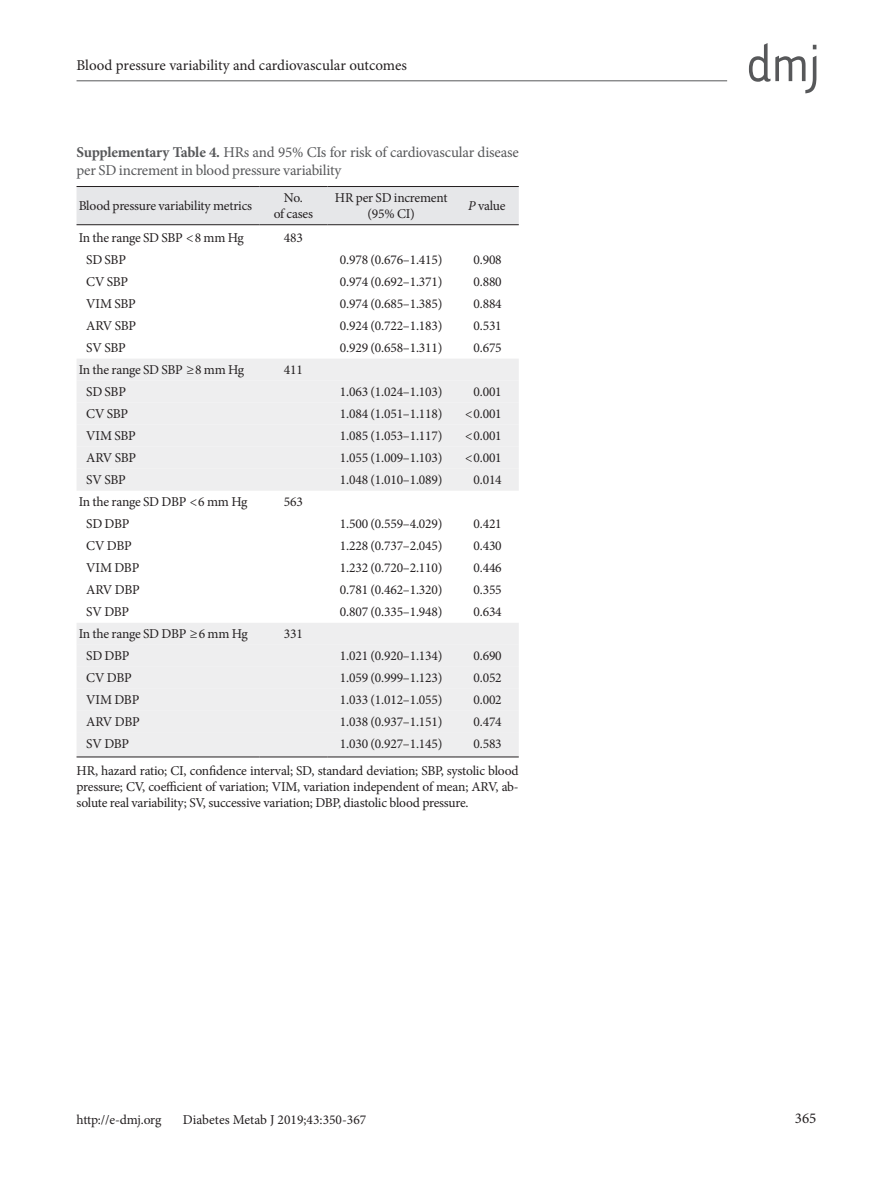
<style>
.page{position:relative;width:893px;height:1191px;background:#fff}
.page>*{position:absolute;margin:0;border:0;box-sizing:border-box;transform-origin:0 0}
.표제목그림{font:15px/18px "Minion Pro";letter-spacing:-.015em;color:#57585a}
.t1{font:15px "Minion Pro";color:#231f20}
.표본문{font:13.5px/16.2px "Minion Pro";letter-spacing:-.015em;color:#231f20;text-align:center}
.s1{font-weight:700}
.s2{font-style:italic}
</style>
<div class="page">
<hr style="left:77px;top:80px;width:650px;height:1px;background:#57585a">
<svg style="left:749px;top:43px;width:67px;height:50px"></svg>
<div style="left:77px;top:187px;width:442px;height:37px;background:#e6e7e9"></div>
<div style="left:77px;top:359px;width:442px;height:21px;background:#eeeeef"></div>
<svg style="left:77px;top:380px;width:442px;height:376px;fill:#eeeeef"></svg>
<hr style="left:77px;top:756px;width:182px;height:1px;background:#231f20">
<hr style="left:259px;top:756px;width:68px;height:1px;background:#231f20">
<hr style="left:327px;top:756px;width:128px;height:1px;background:#231f20">
<hr style="left:455px;top:756px;width:64px;height:1px;background:#231f20">
<hr style="left:77px;top:186px;width:182px;height:1px;background:#231f20">
<hr style="left:259px;top:186px;width:68px;height:1px;background:#231f20">
<hr style="left:327px;top:186px;width:128px;height:1px;background:#231f20">
<hr style="left:455px;top:186px;width:64px;height:1px;background:#231f20">
<hr style="left:77px;top:224px;width:182px;height:1px;background:#231f20">
<hr style="left:259px;top:224px;width:68px;height:1px;background:#231f20">
<hr style="left:327px;top:224px;width:128px;height:1px;background:#231f20">
<hr style="left:455px;top:224px;width:64px;height:1px;background:#231f20">
<p class="t1" style="left:77px;top:55px;width:332px">Blood pressure variability and cardiovascular outcomes</p>
<p class="표제목그림" style="left:77px;top:143px;width:444px"><span class="s1">Supplementary Table 4.</span> HRs and 95% CIs for risk of cardiovascular disease per SD increment in blood pressure variability</p>
<p class="표본문" style="left:79px;top:198px;width:175px">Blood pressure variability metrics</p>
<p class="표본문" style="left:335px;top:189px;width:114px">HR per SD increment (95% CI)</p>
<p class="표본문" style="left:468px;top:198px;width:39px"><span class="s2">P</span> value</p>
<p class="표본문" style="left:284px;top:189px;width:20px">No.</p>
<p class="표본문" style="left:274px;top:206px;width:41px">of cases</p>
<p class="표본문" style="left:79px;top:229px;width:167px">In the range SD SBP &lt;8 mm Hg</p>
<p class="표본문" style="left:284px;top:229px;width:21px">483</p>
<p class="표본문" style="left:86px;top:251px;width:41px">SD SBP</p>
<p class="표본문" style="left:340px;top:251px;width:104px">0.978 (0.676–1.415)</p>
<p class="표본문" style="left:474px;top:251px;width:30px">0.908</p>
<p class="표본문" style="left:86px;top:273px;width:43px">CV SBP</p>
<p class="표본문" style="left:340px;top:273px;width:104px">0.974 (0.692–1.371)</p>
<p class="표본문" style="left:474px;top:273px;width:30px">0.880</p>
<p class="표본문" style="left:86px;top:295px;width:51px">VIM SBP</p>
<p class="표본문" style="left:340px;top:295px;width:104px">0.974 (0.685–1.385)</p>
<p class="표본문" style="left:474px;top:295px;width:30px">0.884</p>
<p class="표본문" style="left:86px;top:318px;width:51px">ARV SBP</p>
<p class="표본문" style="left:340px;top:318px;width:104px">0.924 (0.722–1.183)</p>
<p class="표본문" style="left:474px;top:318px;width:30px">0.531</p>
<p class="표본문" style="left:86px;top:340px;width:41px">SV SBP</p>
<p class="표본문" style="left:340px;top:340px;width:104px">0.929 (0.658–1.311)</p>
<p class="표본문" style="left:474px;top:340px;width:30px">0.675</p>
<p class="표본문" style="left:79px;top:362px;width:167px">In the range SD SBP ≥8 mm Hg</p>
<p class="표본문" style="left:284px;top:362px;width:21px">411</p>
<p class="표본문" style="left:86px;top:384px;width:41px">SD SBP</p>
<p class="표본문" style="left:340px;top:384px;width:104px">1.063 (1.024–1.103)</p>
<p class="표본문" style="left:474px;top:384px;width:30px">0.001</p>
<p class="표본문" style="left:86px;top:406px;width:43px">CV SBP</p>
<p class="표본문" style="left:340px;top:406px;width:104px">1.084 (1.051–1.118)</p>
<p class="표본문" style="left:465px;top:406px;width:38px">&lt;0.001</p>
<p class="표본문" style="left:86px;top:428px;width:51px">VIM SBP</p>
<p class="표본문" style="left:340px;top:428px;width:104px">1.085 (1.053–1.117)</p>
<p class="표본문" style="left:465px;top:428px;width:38px">&lt;0.001</p>
<p class="표본문" style="left:86px;top:450px;width:51px">ARV SBP</p>
<p class="표본문" style="left:340px;top:450px;width:104px">1.055 (1.009–1.103)</p>
<p class="표본문" style="left:465px;top:450px;width:38px">&lt;0.001</p>
<p class="표본문" style="left:86px;top:472px;width:41px">SV SBP</p>
<p class="표본문" style="left:340px;top:472px;width:104px">1.048 (1.010–1.089)</p>
<p class="표본문" style="left:474px;top:472px;width:30px">0.014</p>
<p class="표본문" style="left:79px;top:494px;width:170px">In the range SD DBP &lt;6 mm Hg</p>
<p class="표본문" style="left:284px;top:494px;width:21px">563</p>
<p class="표본문" style="left:86px;top:516px;width:45px">SD DBP</p>
<p class="표본문" style="left:340px;top:516px;width:104px">1.500 (0.559–4.029)</p>
<p class="표본문" style="left:474px;top:516px;width:30px">0.421</p>
<p class="표본문" style="left:86px;top:538px;width:47px">CV DBP</p>
<p class="표본문" style="left:340px;top:538px;width:104px">1.228 (0.737–2.045)</p>
<p class="표본문" style="left:474px;top:538px;width:30px">0.430</p>
<p class="표본문" style="left:86px;top:560px;width:54px">VIM DBP</p>
<p class="표본문" style="left:340px;top:560px;width:104px">1.232 (0.720–2.110)</p>
<p class="표본문" style="left:474px;top:560px;width:30px">0.446</p>
<p class="표본문" style="left:86px;top:582px;width:55px">ARV DBP</p>
<p class="표본문" style="left:340px;top:582px;width:104px">0.781 (0.462–1.320)</p>
<p class="표본문" style="left:474px;top:582px;width:30px">0.355</p>
<p class="표본문" style="left:86px;top:604px;width:44px">SV DBP</p>
<p class="표본문" style="left:340px;top:604px;width:104px">0.807 (0.335–1.948)</p>
<p class="표본문" style="left:474px;top:604px;width:30px">0.634</p>
<p class="표본문" style="left:79px;top:626px;width:171px">In the range SD DBP ≥6 mm Hg</p>
<p class="표본문" style="left:284px;top:626px;width:21px">331</p>
<p class="표본문" style="left:86px;top:648px;width:45px">SD DBP</p>
<p class="표본문" style="left:340px;top:648px;width:104px">1.021 (0.920–1.134)</p>
<p class="표본문" style="left:474px;top:648px;width:30px">0.690</p>
<p class="표본문" style="left:86px;top:670px;width:47px">CV DBP</p>
<p class="표본문" style="left:340px;top:670px;width:104px">1.059 (0.999–1.123)</p>
<p class="표본문" style="left:474px;top:670px;width:30px">0.052</p>
<p class="표본문" style="left:86px;top:692px;width:54px">VIM DBP</p>
<p class="표본문" style="left:340px;top:692px;width:104px">1.033 (1.012–1.055)</p>
<p class="표본문" style="left:474px;top:692px;width:30px">0.002</p>
<p class="표본문" style="left:86px;top:714px;width:55px">ARV DBP</p>
<p class="표본문" style="left:340px;top:714px;width:104px">1.038 (0.937–1.151)</p>
<p class="표본문" style="left:474px;top:714px;width:30px">0.474</p>
<p class="표본문" style="left:86px;top:736px;width:44px">SV DBP</p>
<p class="표본문" style="left:340px;top:736px;width:104px">1.030 (0.927–1.145)</p>
<p class="표본문" style="left:474px;top:736px;width:30px">0.583</p>
<p class="표본문" style="left:77px;top:762px;width:444px;text-align:justify">HR, hazard ratio; CI, confidence interval; SD, standard deviation; SBP, systolic blood pressure; CV, coefficient of variation; VIM, variation independent of mean; ARV, ab&shy;solute real variability; SV, successive variation; DBP, diastolic blood pressure.</p>
<p class="표본문" style="left:77px;top:1111px;width:86px">http://e-dmj.org</p>
<p class="표본문" style="left:183px;top:1111px;width:185px">Diabetes Metab J 2019;43:350-367</p>
<p class="t1" style="left:795px;top:1107px;width:23px">365</p>
</div>
